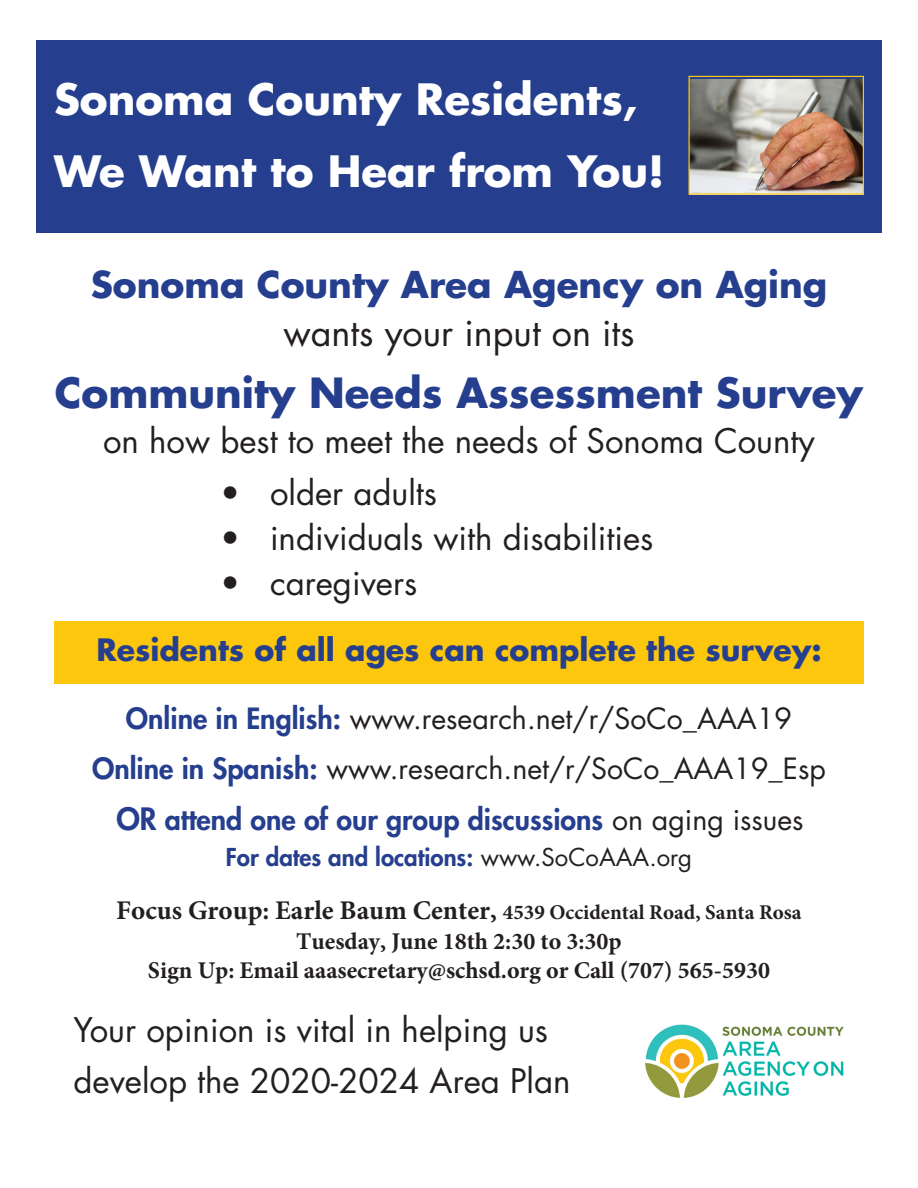
<style>
.page{position:relative;width:918px;height:1188px;background:#fff}
.page>*{position:absolute;margin:0;border:0;box-sizing:border-box;transform-origin:0 0}
.t1{font:700 42px "Futura Std";color:#fff}
.t2{font:700 40.5px "Futura Std";color:#253f8e}
.t3{font:700 36px/48px "Futura Std";color:#253f8e;text-align:center}
.t4{font:33px/51px "Futura Std";color:#231f20}
.t5{font:700 30px "Futura Std";color:#253f8e}
.t6{font:28.5px/50.4px "Futura Std";color:#231f20;text-align:center}
.t7{font:700 24px/29.1px "Minion Pro";color:#231f20;text-align:center}
.t8{font:800 24px "Futura Std";color:#253f8e}
.t9{font:700 21px "Minion Pro";color:#231f20}
.s1{font-weight:400;color:#231f20}
.s2{font-weight:800;color:#253f8e}
.s3{font-weight:800;font-size:30px;color:#253f8e}
.s4{font-size:27px}
</style>
<div class="page">
<div style="left:54px;top:621px;width:810px;height:63px;background:#fdc70d"></div>
<div style="left:36px;top:40px;width:846px;height:193px;background:#253f8e"></div>
<img style="left:645px;top:1024px;width:199px;height:74px">
<img style="left:690px;top:80px;width:172px;height:113px">
<div style="left:688px;top:76px;width:176px;height:119px;border:1px solid #fdc70d"></div>
<p class="t1" style="left:54px;top:71px;width:585px">Sonoma County Residents,</p>
<p class="t1" style="left:54px;top:143px;width:612px">We Want to Hear from You!</p>
<p class="t3" style="left:91px;top:260px;width:738px">Sonoma County Area Agency on Aging <span class="s1">wants your input on its</span></p>
<p class="t2" style="left:55px;top:366px;width:810px">Community Needs Assessment Survey</p>
<p class="t4" style="left:103px;top:416px;width:713px">on how best to meet the needs of Sonoma County</p>
<p class="t4" style="left:220px;top:468px;width:218px">• older adults</p>
<p class="t4" style="left:220px;top:513px;width:434px">• individuals with disabilities</p>
<p class="t4" style="left:220px;top:558px;width:198px">• caregivers</p>
<p class="t5" style="left:96px;top:630px;width:727px">Residents of all ages can complete the survey:</p>
<p class="t6" style="left:92px;top:694px;width:735px"><span class="s2">Online in English:</span> www.research.net/r/SoCo_AAA19<br><span class="s2">Online in Spanish:</span> www.research.net/r/SoCo_AAA19_Esp<br><span class="s3">OR</span> <span class="s2">attend one of our group discussions</span> on aging issues</p>
<p class="t8" style="left:226px;top:842px;width:468px">For dates and locations: <span class="s1">www.SoCoAAA.org</span></p>
<p class="t9" style="left:116px;top:898px;width:687px"><span class="s4">Focus Group: Earle Baum Center,</span> 4539 Occidental Road, Santa Rosa</p>
<p class="t7" style="left:148px;top:927px;width:624px">Tuesday, June 18th 2:30 to 3:30p<br>Sign Up: Email aaasecretary@schsd.org or Call (707) 565-5930</p>
<p class="t4" style="left:74px;top:1005px;width:499px">Your opinion is vital in helping us develop the 2020-2024 Area Plan</p>
</div>
